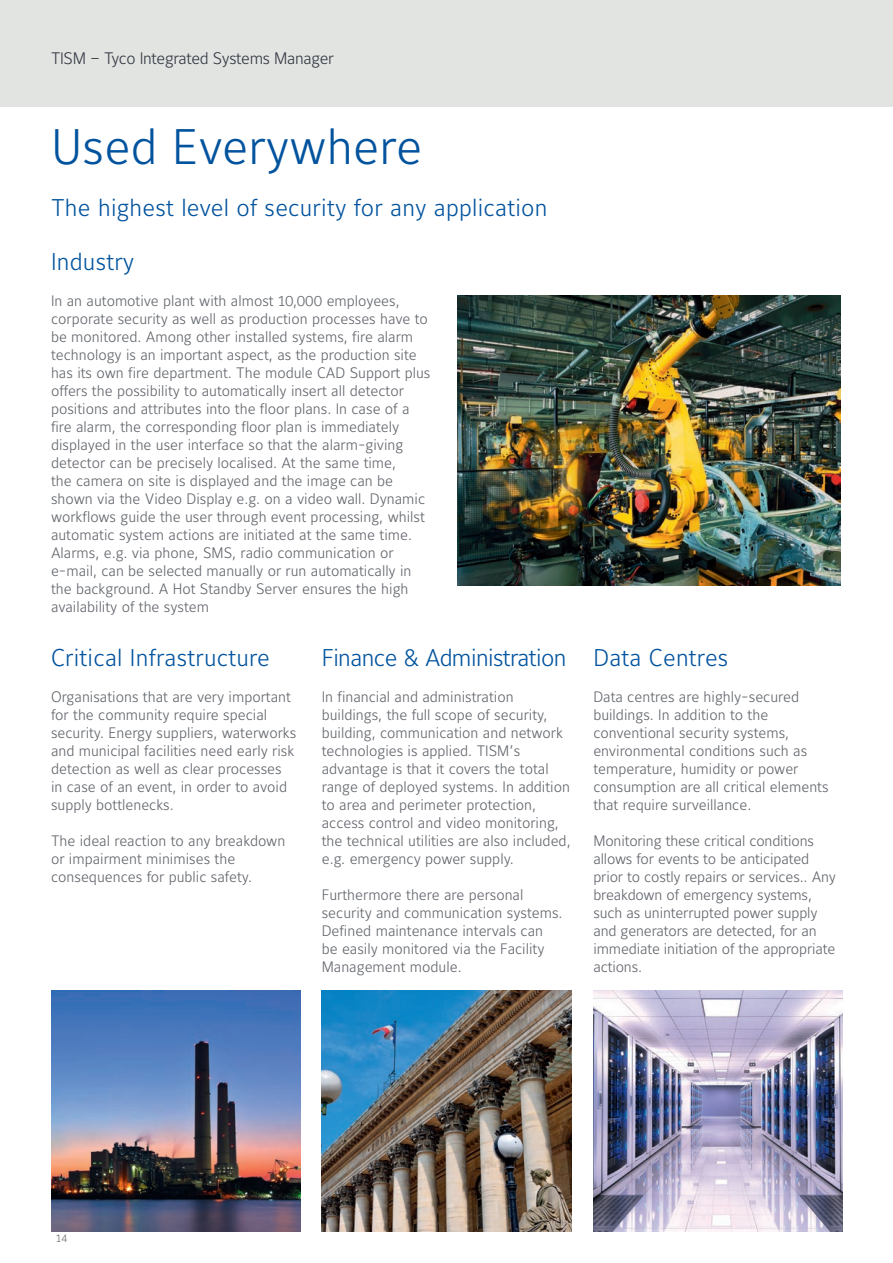
<style>
.page{position:relative;width:893px;height:1263px;background:#fff}
.page>*{position:absolute;margin:0;border:0;box-sizing:border-box;transform-origin:0 0}
.t1{font:300 49.5px "Maurea Jci Lf ML";letter-spacing:.005em;color:#01539e}
.t2{font:300 24px "Maurea Jci Lf ML";letter-spacing:.01em;color:#01539e}
.t3{font:300 24px "Maurea Jci Tf ML";letter-spacing:-.025em;color:#01539e}
.t4{font:300 24px "Maurea Jci Tf ML";letter-spacing:.01em;color:#01539e}
.t5{font:300 16.5px "Maurea Jci Tf ML";letter-spacing:-.02em;color:#323640}
.t6{font:300 15px/18px "Maurea Jci Lf ML";color:#5f6369}
.t7{font:10.5px "Maurea Light Tf";color:#5f6369}
</style>
<div class="page">
<div style="left:0;top:0;width:893px;height:106px;background:#e2e4e2"></div>
<img style="left:457px;top:295px;width:383px;height:290px">
<img style="left:51px;top:990px;width:249px;height:241px">
<img style="left:322px;top:990px;width:249px;height:241px">
<img style="left:593px;top:990px;width:250px;height:241px">
<p class="t5" style="left:51px;top:48px;width:284px">TISM – Tyco Integrated Systems Manager</p>
<h1 class="t1" style="left:51px;top:117px;width:373px">Used Everywhere</h1>
<h2 class="t2" style="left:51px;top:193px;width:498px">The highest level of security for any application</h2>
<h2 class="t4" style="left:51px;top:247px;width:85px">Industry</h2>
<p class="t6" style="left:51px;top:291px;width:381px">In an automotive plant with almost 10,000 employees, corporate security as well as production processes have to be monitored. Among other installed systems, fire alarm technology is an important aspect, as the production site has its own fire department. The module CAD Support plus offers the possibility to automatically insert all detector positions and attributes into the floor plans. In case of a fire alarm, the corresponding floor plan is immediately displayed in the user interface so that the alarm-giving detector can be precisely localised. At the same time,<br>the camera on site is displayed and the image can be shown via the Video Display e.g. on a video wall. Dynamic workflows guide the user through event processing, whilst automatic system actions are initiated at the same time.<br>Alarms, e.g. via phone, SMS, radio communication or e-mail, can be selected manually or run automatically in the background. A Hot Standby Server ensures the high availability of the system</p>
<h2 class="t3" style="left:322px;top:643px;width:246px">Finance &amp; Administration</h2>
<p class="t6" style="left:322px;top:687px;width:250px">In financial and administration buildings, the full scope of security, building, communication and network technologies is applied. TISM’s advantage is that it covers the total range of deployed systems. In addition to area and perimeter protection, access control and video monitoring, the technical utilities are also included, e.g. emergency power supply.</p>
<p class="t6" style="left:322px;top:885px;width:242px">Furthermore there are personal security and communication systems.<br>Defined maintenance intervals can be easily monitored via the Facility<br>Management module.</p>
<h2 class="t2" style="left:51px;top:643px;width:220px">Critical Infrastructure</h2>
<p class="t6" style="left:51px;top:687px;width:247px">Organisations that are very important for the community require special security. Energy suppliers, waterworks and municipal facilities need early risk detection as well as clear processes in case of an event, in order to avoid supply bottlenecks.</p>
<p class="t6" style="left:51px;top:831px;width:236px">The ideal reaction to any breakdown or impairment minimises the consequences for public safety.</p>
<h2 class="t4" style="left:593px;top:643px;width:137px">Data Centres</h2>
<p class="t6" style="left:593px;top:687px;width:237px">Data centres are highly-secured buildings. In addition to the conventional security systems, environmental conditions such as temperature, humidity or power consumption are all critical elements that require surveillance.</p>
<p class="t6" style="left:593px;top:831px;width:244px">Monitoring these critical conditions allows for events to be anticipated prior to costly repairs or services.. Any breakdown of emergency systems, such as uninterrupted power supply and generators are detected, for an immediate initiation of the appropriate actions.</p>
<p class="t7" style="left:56px;top:1233px;width:13px">14</p>
</div>
